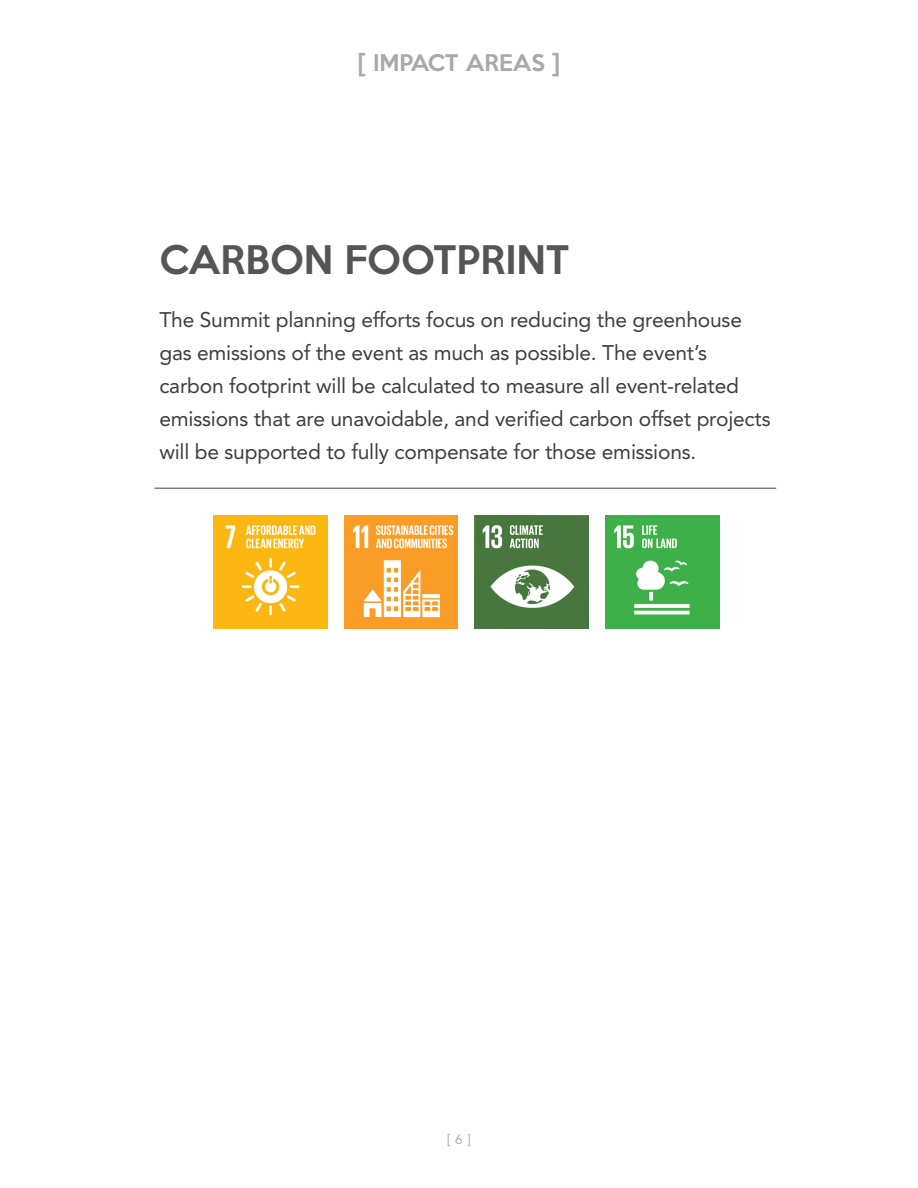
<style>
.page{position:relative;width:918px;height:1188px;background:#fff}
.page>*{position:absolute;margin:0;border:0;box-sizing:border-box;transform-origin:0 0}
.g-subheads-big{font:500 36px "Keep Calm";color:#545557}
.g-body{font:21px/33px "Avenir LT Pro";letter-spacing:-.01em;color:#3e3e3f}
.g-toplines{font:500 21px "Keep Calm";color:#a8a9ad}
.t1{font:13.5px "Avenir LT Pro";color:#a8a9ad}
</style>
<div class="page">
<hr style="left:154px;top:488px;width:622px;height:1px;background:#3e3e3f">
<img style="left:475px;top:515px;width:113px;height:114px">
<img style="left:214px;top:515px;width:113px;height:114px">
<img style="left:344px;top:515px;width:114px;height:114px">
<img style="left:605px;top:515px;width:114px;height:114px">
<p class="g-toplines" style="left:358px;top:44px;width:204px">[ IMPACT AREAS ]</p>
<p class="g-subheads-big" style="left:159px;top:228px;width:411px">CARBON FOOTPRINT</p>
<p class="g-body" style="left:159px;top:303px;width:613px">The Summit planning efforts focus on reducing the greenhouse gas emissions of the event as much as possible. The event’s carbon footprint will be calculated to measure all event-related emissions that are unavoidable, and verified carbon offset projects will be supported to fully compensate for those emissions.</p>
<p class="t1" style="left:448px;top:1131px;width:24px">[ 6 ]</p>
</div>
